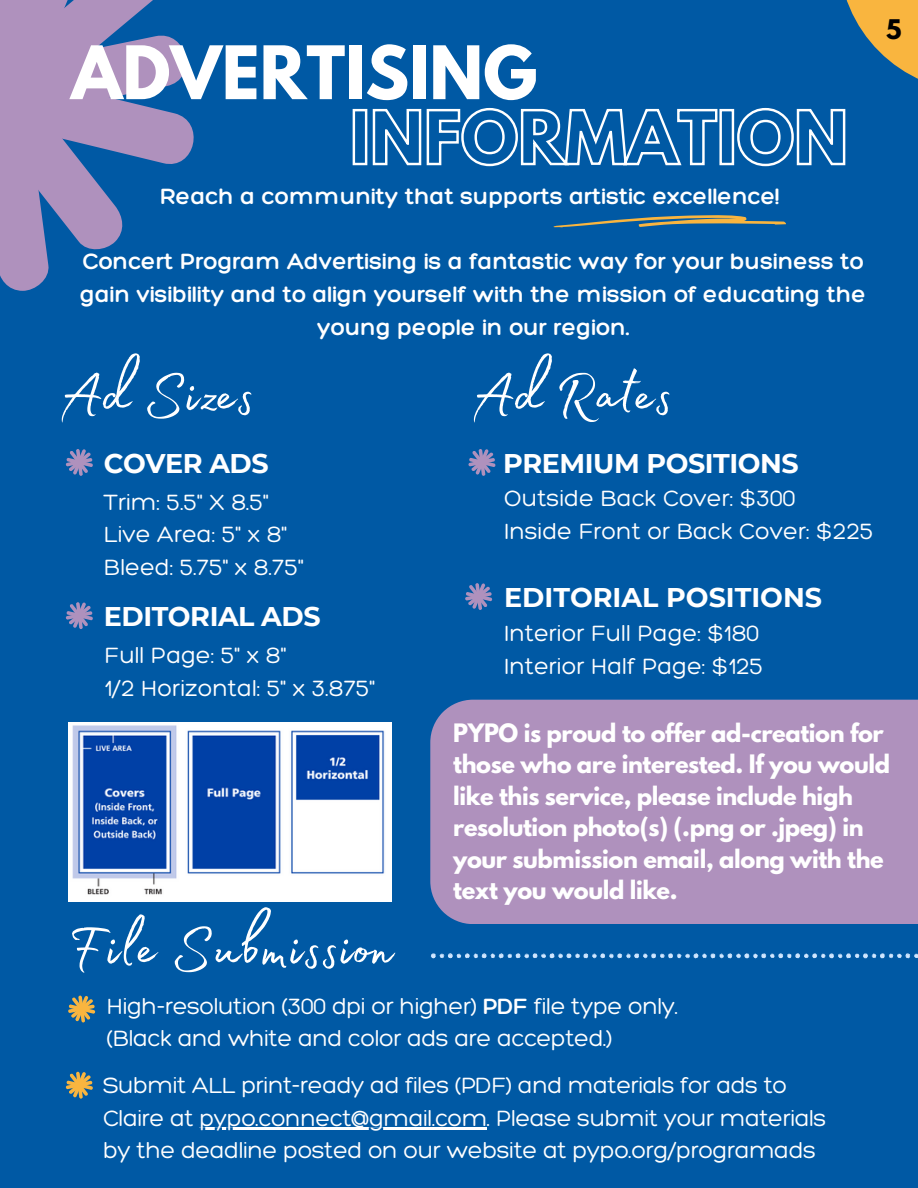
<style>
.page{position:relative;width:918px;height:1188px;background:#0059a4}
.page>*{position:absolute;margin:0;border:0;box-sizing:border-box;transform-origin:0 0}
.t1{font:73.95px "Madelyn Fill";color:#fff}
.t2{font:700 65.25px "League Spartan";color:#fff}
.t3{font:700 27px "Montserrat";letter-spacing:-.015em;color:#fff}
.t4{font:300 24px/32.7px "Hero";letter-spacing:-.015em;color:#fff}
.t5{font:300 24px/32.7px "Hero";color:#fff;text-align:center}
.t6{font:700 24px "League Spartan";color:#000}
.t7{font:700 22.5px/31.5px "League Spartan";letter-spacing:-.015em;color:#fff}
.s1{font-style:inherit}
</style>
<div class="page">
<div style="left:430px;top:700px;width:488px;height:224px;background:#af91bd"></div>
<img style="left:68px;top:722px;width:323px;height:179px">
<svg style="left:431px;top:953px;width:487px;height:5px"></svg>
<svg style="left:65px;top:449px;width:28px;height:27px"></svg>
<svg style="left:65px;top:602px;width:28px;height:27px"></svg>
<svg style="left:468px;top:449px;width:28px;height:27px"></svg>
<svg style="left:465px;top:583px;width:28px;height:27px"></svg>
<svg style="left:68px;top:996px;width:28px;height:26px"></svg>
<svg style="left:65px;top:1072px;width:28px;height:27px"></svg>
<svg style="left:0;top:0;width:194px;height:291px"></svg>
<svg style="left:553px;top:215px;width:233px;height:12px"></svg>
<svg style="left:352px;top:107px;width:494px;height:60px"></svg>
<hr style="left:199px;top:1128px;width:288px;height:2px;background:#fff">
<svg style="left:846px;top:0;width:72px;height:79px;fill:#f9b53f"></svg>
<p class="t2" style="left:71px;top:40px;width:468px">ADVERTISING</p>
<p class="t6" style="left:886px;top:18px;width:17px">5</p>
<h1 class="t5" style="left:160px;top:179px;width:621px">Reach a community that supports artistic excellence!</h1>
<p class="t5" style="left:80px;top:245px;width:788px">Concert Program Advertising is a fantastic way for your business to gain visibility and to align yourself with the mission of educating the young people in our region.</p>
<p class="t1" style="left:58px;top:338px;width:198px">Ad Sizes</p>
<h3 class="t3" style="left:104px;top:447px;width:166px">COVER ADS</h3>
<h3 class="t4" style="left:104px;top:485px;width:166px">Trim: 5.5" X 8.5"</h3>
<h1 class="t4" style="left:104px;top:518px;width:185px">Live Area: 5" x 8"</h1>
<p class="t4" style="left:104px;top:550px;width:201px">Bleed: 5.75" x 8.75"</p>
<p class="t3" style="left:104px;top:600px;width:218px">EDITORIAL ADS</p>
<p class="t4" style="left:105px;top:638px;width:183px">Full Page: 5" x 8"</p>
<p class="t4" style="left:105px;top:671px;width:272px">1/2 Horizontal: 5" x 3.875"</p>
<p class="t1" style="left:470px;top:338px;width:204px">Ad Rates</p>
<p class="t3" style="left:503px;top:447px;width:297px">PREMIUM POSITIONS</p>
<p class="t4" style="left:504px;top:481px;width:293px">Outside Back Cover: $300</p>
<p class="t4" style="left:504px;top:514px;width:371px">Inside Front or Back Cover: $225</p>
<p class="t3" style="left:504px;top:581px;width:320px">EDITORIAL POSITIONS</p>
<p class="t4" style="left:504px;top:616px;width:257px">Interior Full Page: $180</p>
<p class="t4" style="left:504px;top:649px;width:261px">Interior Half Page: $125</p>
<p class="t1" style="left:68px;top:892px;width:324px">File Submission</p>
<p class="t7" style="left:453px;top:720px;width:438px">PYPO is proud to offer ad-creation for those who are interested. If you would like this service, please include high resolution photo(s) (.png or .jpeg) in your submission email, along with the text you would like.</p>
<h2 class="t4" style="left:107px;top:989px;width:573px">High-resolution (300 dpi or higher) <span class="s1">PDF</span> file type only.</h2>
<h2 class="t4" style="left:107px;top:1021px;width:507px">(Black and white and color ads are accepted.)</h2>
<p class="t4" style="left:103px;top:1068px;width:725px">Submit ALL print-ready ad files (PDF) and materials for ads to<br>Claire at pypo.connect@gmail.com. Please submit your materials</p>
<h3 class="t4" style="left:103px;top:1133px;width:714px">by the deadline posted on our website at pypo.org/programads</h3>
</div>
